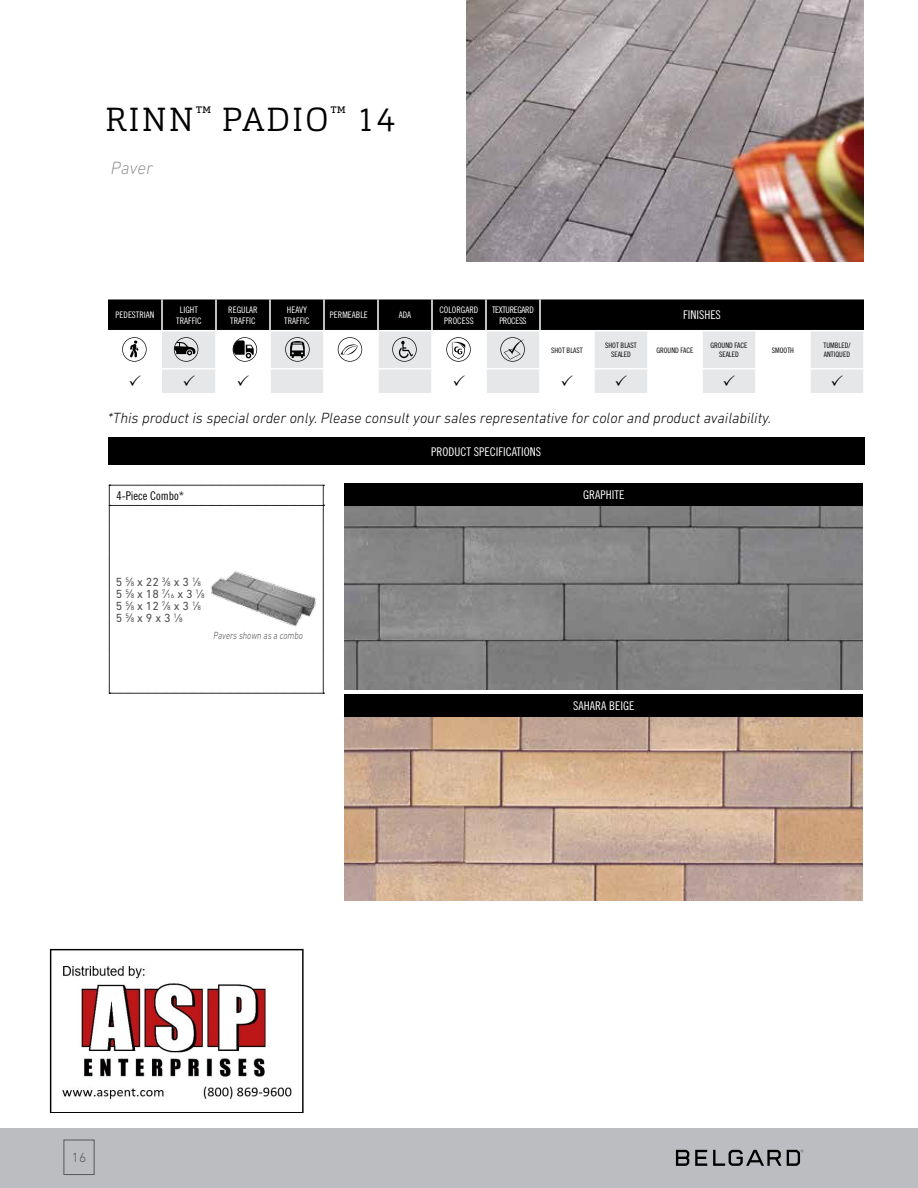
<style>
.page{position:relative;width:918px;height:1188px;background:#fff}
.page>*{position:absolute;margin:0;border:0;box-sizing:border-box;transform-origin:0 0}
.t1{font:300 33px "Cargan";letter-spacing:.055em;color:#000}
.t2{font:italic 300 18px "DIN Next LT Pro";letter-spacing:-.005em;color:#939597}
.t3{font:italic 300 15px "DIN Next LT Pro";color:#000}
.t4{font:300 13.5px "DIN Next LT Pro";color:#57585b}
.t5{font:12px/12px "DIN Next W1 G";color:#4c4d4f}
.t6{font:12px "Trade Gothic Cond Eighteen";color:#fff}
.t7{font:12px "Trade Gothic Cond Eighteen";color:#000}
.t8{font:italic 300 10.5px "DIN Next W1 G";color:#4c4d4f;scale:.8 1}
.t9{font:9px/10.8px "Trade Gothic Cond Eighteen";color:#fff;text-align:center}
.t10{font:9px/10.8px "Trade Gothic Cond Eighteen";letter-spacing:-.04em;color:#fff;text-align:center}
.t11{font:7.5px/9px "Trade Gothic Cond Eighteen";color:#000;text-align:center}
.s1{font-size:6.6px}
</style>
<div class="page">
<div style="left:0;top:1128px;width:918px;height:60px;background:#bbbdc0"></div>
<div style="left:64px;top:1140px;width:31px;height:35px;border:1px solid #57585b"></div>
<svg style="left:676px;top:1150px;width:13px;height:16px"></svg>
<svg style="left:695px;top:1150px;width:12px;height:16px"></svg>
<svg style="left:713px;top:1150px;width:90px;height:16px"></svg>
<div style="left:108px;top:299px;width:756px;height:31px;background:#000"></div>
<svg style="left:162px;top:331px;width:701px;height:62px;fill:#e6e7e8"></svg>
<hr style="left:161px;top:299px;width:2px;height:31px;background:#fff">
<hr style="left:215px;top:299px;width:2px;height:31px;background:#fff">
<hr style="left:269px;top:299px;width:2px;height:31px;background:#fff">
<hr style="left:323px;top:299px;width:2px;height:31px;background:#fff">
<hr style="left:377px;top:299px;width:2px;height:31px;background:#fff">
<hr style="left:431px;top:299px;width:2px;height:31px;background:#fff">
<hr style="left:485px;top:299px;width:2px;height:31px;background:#fff">
<hr style="left:539px;top:299px;width:2px;height:31px;background:#fff">
<hr style="left:215px;top:331px;width:2px;height:37px;background:#fff">
<hr style="left:269px;top:331px;width:2px;height:37px;background:#fff">
<hr style="left:323px;top:331px;width:2px;height:37px;background:#fff">
<hr style="left:377px;top:331px;width:2px;height:37px;background:#fff">
<hr style="left:431px;top:331px;width:2px;height:37px;background:#fff">
<hr style="left:485px;top:331px;width:2px;height:37px;background:#fff">
<hr style="left:539px;top:331px;width:2px;height:37px;background:#fff">
<hr style="left:593px;top:331px;width:2px;height:37px;background:#fff">
<hr style="left:647px;top:331px;width:2px;height:37px;background:#fff">
<hr style="left:701px;top:331px;width:2px;height:37px;background:#fff">
<hr style="left:755px;top:331px;width:2px;height:37px;background:#fff">
<hr style="left:809px;top:331px;width:2px;height:37px;background:#fff">
<hr style="left:162px;top:368px;width:54px;height:2px;background:#fff">
<hr style="left:216px;top:368px;width:54px;height:2px;background:#fff">
<hr style="left:215px;top:370px;width:2px;height:23px;background:#fff">
<hr style="left:270px;top:368px;width:54px;height:2px;background:#fff">
<hr style="left:269px;top:370px;width:2px;height:23px;background:#fff">
<hr style="left:324px;top:368px;width:54px;height:2px;background:#fff">
<hr style="left:323px;top:370px;width:2px;height:23px;background:#fff">
<hr style="left:378px;top:368px;width:54px;height:2px;background:#fff">
<hr style="left:377px;top:370px;width:2px;height:23px;background:#fff">
<hr style="left:432px;top:368px;width:54px;height:2px;background:#fff">
<hr style="left:431px;top:370px;width:2px;height:23px;background:#fff">
<hr style="left:486px;top:368px;width:54px;height:2px;background:#fff">
<hr style="left:485px;top:370px;width:2px;height:23px;background:#fff">
<hr style="left:540px;top:368px;width:54px;height:2px;background:#fff">
<hr style="left:539px;top:370px;width:2px;height:23px;background:#fff">
<hr style="left:594px;top:368px;width:54px;height:2px;background:#fff">
<hr style="left:593px;top:370px;width:2px;height:23px;background:#fff">
<hr style="left:648px;top:368px;width:54px;height:2px;background:#fff">
<hr style="left:647px;top:370px;width:2px;height:23px;background:#fff">
<hr style="left:702px;top:368px;width:54px;height:2px;background:#fff">
<hr style="left:701px;top:370px;width:2px;height:23px;background:#fff">
<hr style="left:756px;top:368px;width:54px;height:2px;background:#fff">
<hr style="left:755px;top:370px;width:2px;height:23px;background:#fff">
<hr style="left:810px;top:368px;width:55px;height:2px;background:#fff">
<hr style="left:809px;top:370px;width:2px;height:23px;background:#fff">
<svg style="left:392px;top:337px;width:25px;height:25px"></svg>
<svg style="left:446px;top:337px;width:25px;height:25px"></svg>
<svg style="left:500px;top:337px;width:25px;height:25px"></svg>
<svg style="left:122px;top:337px;width:25px;height:25px"></svg>
<svg style="left:174px;top:337px;width:24px;height:25px"></svg>
<svg style="left:233px;top:337px;width:24px;height:25px"></svg>
<svg style="left:285px;top:337px;width:25px;height:25px"></svg>
<svg style="left:338px;top:337px;width:24px;height:25px"></svg>
<img style="left:466px;top:0;width:398px;height:262px">
<div style="left:108px;top:437px;width:756px;height:28px;background:#000"></div>
<svg style="left:109px;top:485px;width:215px;height:209px"></svg>
<img style="left:345px;top:505px;width:518px;height:184px">
<div style="left:345px;top:483px;width:518px;height:22px;background:#000"></div>
<img style="left:345px;top:717px;width:518px;height:183px">
<div style="left:345px;top:695px;width:518px;height:22px;background:#000"></div>
<img style="left:207px;top:567px;width:115px;height:63px">
<img style="left:49px;top:948px;width:255px;height:165px">
<svg style="left:184px;top:375px;width:11px;height:11px"></svg>
<svg style="left:238px;top:375px;width:11px;height:11px"></svg>
<svg style="left:454px;top:375px;width:11px;height:11px"></svg>
<svg style="left:562px;top:375px;width:11px;height:11px"></svg>
<svg style="left:616px;top:375px;width:11px;height:11px"></svg>
<svg style="left:724px;top:375px;width:11px;height:11px"></svg>
<svg style="left:832px;top:375px;width:11px;height:11px"></svg>
<h1 class="t1" style="left:105px;top:98px;width:291px">RINN<sup>™</sup> PADIO<sup>™</sup> 14</h1>
<p class="t2" style="left:111px;top:157px;width:44px">Paver</p>
<p class="t9" style="left:116px;top:310px;width:40px">PEDESTRIAN</p>
<p class="t9" style="left:176px;top:304px;width:27px">LIGHT<br>TRAFFIC</p>
<p class="t9" style="left:228px;top:304px;width:31px;text-align:left">REGULAR<br>TRAFFIC</p>
<p class="t9" style="left:284px;top:304px;width:27px;text-align:left">HEAVY<br>TRAFFIC</p>
<p class="t9" style="left:330px;top:310px;width:39px">PERMEABLE</p>
<p class="t9" style="left:399px;top:310px;width:14px">ADA</p>
<p class="t9" style="left:439px;top:304px;width:40px">COLORGARD<br>PROCESS</p>
<p class="t10" style="left:492px;top:304px;width:43px">TEXTUREGARD<br>PROCESS</p>
<p class="t6" style="left:683px;top:308px;width:39px">FINISHES</p>
<p class="t11" style="left:551px;top:345px;width:33px">SHOT BLAST</p>
<p class="t11" style="left:605px;top:341px;width:33px">SHOT BLAST<br>SEALED</p>
<p class="t11" style="left:656px;top:345px;width:39px">GROUND FACE</p>
<p class="t11" style="left:710px;top:341px;width:39px">GROUND FACE<br>SEALED</p>
<p class="t11" style="left:772px;top:345px;width:24px">SMOOTH</p>
<p class="t11" style="left:823px;top:341px;width:29px;text-align:left">TUMBLED/<br>ANTIQUED</p>
<p class="t3" style="left:108px;top:409px;width:665px">*This product is special order only. Please consult your sales representative for color and product availability.</p>
<p class="t7" style="left:116px;top:489px;width:69px">4-Piece Combo*</p>
<p class="t5" style="left:116px;top:576px;width:90px">5 <sup>5</sup>⁄<span class="s1">8</span> x 22 <sup>3</sup>⁄<span class="s1">8</span> x 3 <sup>1</sup>⁄<span class="s1">8<br></span>5 <sup>5</sup>⁄<span class="s1">8</span> x 18 <sup>7</sup>⁄<span class="s1">16</span> x 3 <sup>1</sup>⁄<span class="s1">8<br></span>5 <sup>5</sup>⁄<span class="s1">8</span> x 12 <sup>7</sup>⁄<span class="s1">8</span> x 3 <sup>1</sup>⁄<span class="s1">8<br></span>5 <sup>5</sup>⁄<span class="s1">8</span> x 9 x 3 <sup>1</sup>⁄<span class="s1">8</span></p>
<p class="t8" style="left:214px;top:630px;width:113px">Pavers shown as a combo</p>
<p class="t6" style="left:431px;top:444px;width:112px">PRODUCT SPECIFICATIONS</p>
<p class="t6" style="left:583px;top:488px;width:43px">GRAPHITE</p>
<p class="t6" style="left:573px;top:699px;width:63px">SAHARA BEIGE</p>
<p class="t4" style="left:72px;top:1150px;width:16px">16</p>
</div>
